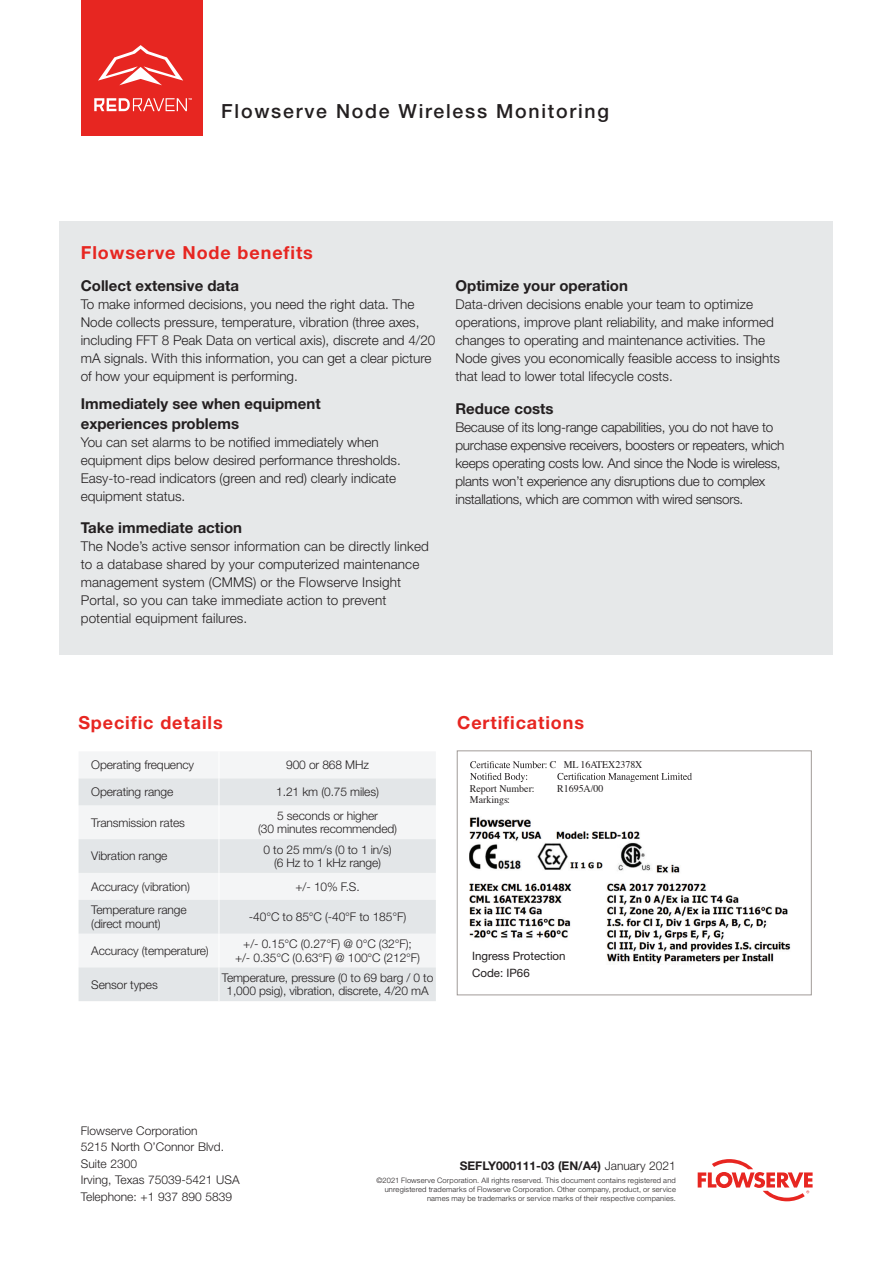
<style>
.page{position:relative;width:893px;height:1263px;background:#fff}
.page>*{position:absolute;margin:0;border:0;box-sizing:border-box;transform-origin:0 0}
.Brochure_Title{font:500 19.5px "Helvetica Neue LT Std";letter-spacing:.09em;color:#231f20}
.Subhead_Level_1__blu{font:700 18px "Helvetica Neue LT Std";letter-spacing:.05em;color:#e72621}
.Subhead_Level_2__bla{font:700 15px/19.5px "Helvetica Neue LT Std";color:#231f20}
.Body_copy{font:300 13.5px/18px "Helvetica Neue LT Std";color:#231f20}
.Body_copy-2{font:300 13.5px/18px "Helvetica Neue LT Std";letter-spacing:-.02em;color:#231f20}
.Table_text{font:300 12px/13.5px "Helvetica Neue LT Std";letter-spacing:-.01em;color:#231f20;text-align:center}
.Address_Item__Copyri{font:300 12px "Helvetica Neue LT Std";color:#231f20}
.Address_Item__Copyri-2{font:700 12px "Helvetica Neue LT Std";color:#231f20}
.Footnote{font:11.55px/17.2px "Helvetica Neue LT Std";color:#231f20}
.t1{font:10.2px "Times";color:#231f20}
.Disclamer{font:300 7.5px/9px "Helvetica Neue LT Std";letter-spacing:.025em;color:#231f20;text-align:right}
.t2{font:500 2.85px "Helvetica Neue LT Std";color:#fff}
.s1{font-weight:300}
</style>
<div class="page">
<div style="left:59px;top:221px;width:774px;height:433px;background:#e6e8e9"></div>
<div style="left:457px;top:750px;width:355px;height:245px;border:1px solid #a19b98"></div>
<img style="left:469px;top:817px;width:322px;height:147px">
<svg style="left:470px;top:761px;width:76px;height:21px"></svg>
<svg style="left:557px;top:773px;width:135px;height:9px"></svg>
<div style="left:79px;top:752px;width:356px;height:26px;background:#f4f5f6"></div>
<svg style="left:79px;top:778px;width:357px;height:223px;fill:#e3e6e8"></svg>
<svg style="left:219px;top:752px;width:1px;height:53px"></svg>
<hr style="left:219px;top:805px;width:1px;height:34px;background:#fff">
<hr style="left:219px;top:839px;width:1px;height:34px;background:#fff">
<svg style="left:219px;top:873px;width:1px;height:27px"></svg>
<hr style="left:219px;top:900px;width:1px;height:34px;background:#fff">
<hr style="left:219px;top:934px;width:1px;height:33px;background:#fff">
<hr style="left:219px;top:967px;width:1px;height:34px;background:#fff">
<div style="left:81px;top:0;width:121px;height:136px;background:#e72621"></div>
<svg style="left:98px;top:45px;width:85px;height:40px"></svg>
<svg style="left:94px;top:98px;width:93px;height:13px"></svg>
<svg style="left:698px;top:1159px;width:115px;height:42px"></svg>
<p class="t2" style="left:188px;top:97px;width:6px">TM</p>
<p class="Brochure_Title" style="left:221px;top:100px;width:389px">Flowserve Node Wireless Monitoring</p>
<p class="Subhead_Level_1__blu" style="left:81px;top:241px;width:234px">Flowserve Node benefits</p>
<p class="Subhead_Level_2__bla" style="left:81px;top:276px;width:160px">Collect extensive data</p>
<p class="Body_copy" style="left:81px;top:295px;width:356px">To make informed decisions, you need the right data. The Node collects pressure, temperature, vibration (three axes, including FFT 8 Peak Data on vertical axis), discrete and 4/20 mA signals. With this information, you can get a clear picture of how your equipment is performing.</p>
<p class="Subhead_Level_2__bla" style="left:81px;top:394px;width:241px">Immediately see when equipment experiences problems</p>
<p class="Body_copy" style="left:81px;top:432px;width:322px">You can set alarms to be notified immediately when equipment dips below desired performance thresholds.<br>Easy-to-read indicators (green and red) clearly indicate equipment status.</p>
<p class="Subhead_Level_2__bla" style="left:81px;top:518px;width:163px">Take immediate action</p>
<p class="Body_copy" style="left:81px;top:537px;width:350px">The Node’s active sensor information can be directly linked to a database shared by your computerized maintenance management system (CMMS) or the Flowserve Insight Portal, so you can take immediate action to prevent potential equipment failures.</p>
<p class="Subhead_Level_2__bla" style="left:455px;top:276px;width:174px">Optimize your operation</p>
<p class="Body_copy" style="left:455px;top:295px;width:326px">Data-driven decisions enable your team to optimize operations, improve plant reliability, and make informed changes to operating and maintenance activities. The Node gives you economically feasible access to insights that lead to lower total lifecycle costs.</p>
<p class="Subhead_Level_2__bla" style="left:455px;top:398px;width:100px">Reduce costs</p>
<p class="Body_copy-2" style="left:455px;top:417px;width:330px">Because of its long-range capabilities, you do not have to purchase expensive receivers, boosters or repeaters, which keeps operating costs low. And since the Node is wireless, plants won’t experience any disruptions due to complex installations, which are common with wired sensors.</p>
<p class="Subhead_Level_1__blu" style="left:78px;top:711px;width:146px">Specific details</p>
<p class="Subhead_Level_1__blu" style="left:457px;top:711px;width:128px">Certifications</p>
<p class="Table_text" style="left:91px;top:758px;width:104px">Operating frequency</p>
<p class="Table_text" style="left:286px;top:758px;width:84px">900 or 868 MHz</p>
<p class="Table_text" style="left:91px;top:785px;width:83px">Operating range</p>
<p class="Table_text" style="left:276px;top:785px;width:104px">1.21 km (0.75 miles)</p>
<p class="Table_text" style="left:91px;top:815px;width:95px">Transmission rates</p>
<p class="Table_text" style="left:258px;top:808px;width:141px">5 seconds or higher<br>(30 minutes recommended)</p>
<p class="Table_text" style="left:91px;top:849px;width:78px">Vibration range</p>
<p class="Table_text" style="left:264px;top:842px;width:130px">0 to 25 mm/s (0 to 1 in/s) (6 Hz to 1 kHz range)</p>
<p class="Table_text" style="left:91px;top:879px;width:100px">Accuracy (vibration)</p>
<p class="Table_text" style="left:296px;top:879px;width:66px">+/- 10% F.S.</p>
<p class="Table_text" style="left:91px;top:903px;width:97px;text-align:left">Temperature range (direct mount)</p>
<p class="Table_text" style="left:249px;top:910px;width:159px">-40°C to 85°C (-40°F to 185°F)</p>
<p class="Table_text" style="left:91px;top:943px;width:119px">Accuracy (temperature)</p>
<p class="Table_text" style="left:235px;top:937px;width:187px">+/- 0.15°C (0.27°F) @ 0°C (32°F); +/- 0.35°C (0.63°F) @ 100°C (212°F)</p>
<p class="Table_text" style="left:91px;top:977px;width:68px">Sensor types</p>
<p class="Table_text" style="left:222px;top:970px;width:213px">Temperature, pressure (0 to 69 barg / 0 to<br>1,000 psig), vibration, discrete, 4/20 mA</p>
<p class="t1" style="left:550px;top:755px;width:94px">C ML 16ATEX2378X</p>
<p class="t1" style="left:470px;top:778px;width:66px">Report Number:</p>
<p class="t1" style="left:557px;top:778px;width:48px">R1695A/00</p>
<p class="t1" style="left:470px;top:790px;width:42px">Markings:</p>
<p class="Footnote" style="left:472px;top:947px;width:95px">Ingress Protection<br>Code: IP66</p>
<p class="Address_Item__Copyri" style="left:81px;top:1123px;width:118px">Flowserve Corporation</p>
<p class="Address_Item__Copyri" style="left:81px;top:1139px;width:145px">5215 North O’Connor Blvd.</p>
<p class="Address_Item__Copyri" style="left:81px;top:1156px;width:58px">Suite 2300</p>
<p class="Address_Item__Copyri" style="left:81px;top:1172px;width:160px">Irving, Texas 75039-5421 USA</p>
<p class="Address_Item__Copyri" style="left:81px;top:1189px;width:153px">Telephone: +1 937 890 5839</p>
<p class="Address_Item__Copyri-2" style="left:460px;top:1158px;width:218px">SEFLY000111-03 (EN/A4) <span class="s1">January 2021</span></p>
<p class="Disclamer" style="left:376px;top:1176px;width:301px">©2021 Flowserve Corporation. All rights reserved. This document contains registered and unregistered trademarks of Flowserve Corporation. Other company, product, or service names may be trademarks or service marks of their respective companies.</p>
</div>
